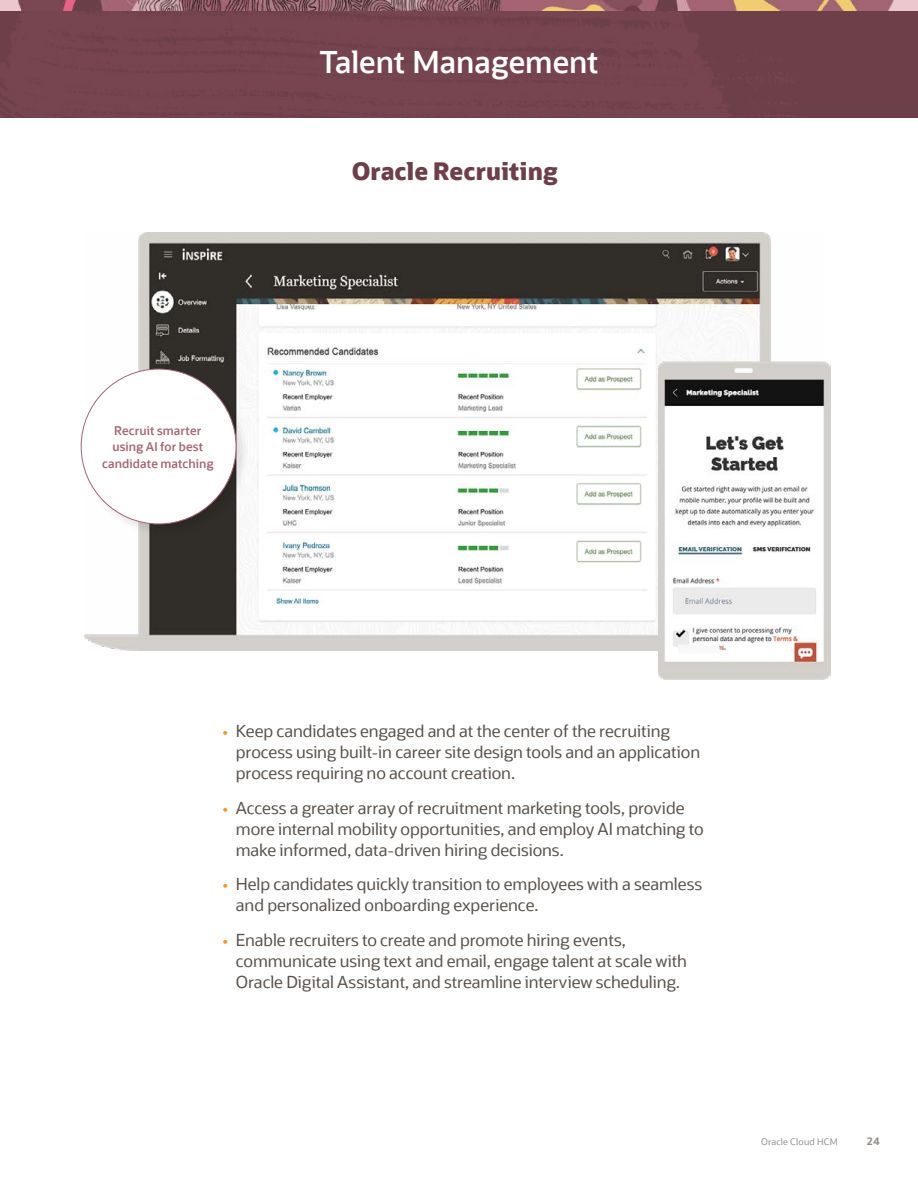
<style>
.page{position:relative;width:918px;height:1188px;background:#fff}
.page>*{position:absolute;margin:0;border:0;box-sizing:border-box;transform-origin:0 0}
.A___Headline{font:600 30px "Oracle Sans";color:#fff}
.Heading_1_Product{font:800 24px "Oracle Sans";letter-spacing:.005em;color:#6c3f49}
.t1{font:16.5px/21px "Oracle Sans";letter-spacing:-.005em;color:#5a5149}
.t2{font:600 12px/16.5px "Oracle Sans";letter-spacing:.01em;color:#a36472;text-align:center}
.t3{font:700 10.5px "Oracle Sans";color:#958f8b}
.t4{font:9px "Oracle Sans";letter-spacing:.025em;color:#958f8b}
.s1{color:#f7901e}
</style>
<div class="page">
<img style="left:85px;top:233px;width:686px;height:418px">
<img style="left:659px;top:361px;width:172px;height:319px">
<div style="left:0;top:0;width:918px;height:118px;background:#6c3f49"></div>
<img style="left:0;top:10px;width:867px;height:108px">
<img style="left:0;top:0;width:918px;height:10px">
<div style="left:81px;top:369px;width:169px;height:169px;background:#000;opacity:.1"></div>
<div style="left:81px;top:369px;width:155px;height:155px;background:#fff;border-radius:50%"></div>
<p class="t2" style="left:102px;top:422px;width:113px">Recruit smarter using AI for best candidate matching</p>
<p class="A___Headline" style="left:319px;top:44px;width:281px">Talent Management</p>
<p class="Heading_1_Product" style="left:352px;top:156px;width:208px">Oracle Recruiting</p>
<p class="t1" style="left:236px;top:721px;width:466px;text-indent:-14px"><span class="s1">•</span> Keep candidates engaged and at the center of the recruiting process using built-in career site design tools and an application process requiring no account creation.</p>
<p class="t1" style="left:236px;top:797px;width:469px;text-indent:-14px"><span class="s1">•</span> Access a greater array of recruitment marketing tools, provide more internal mobility opportunities, and employ AI matching to make informed, data-driven hiring decisions.</p>
<p class="t1" style="left:236px;top:874px;width:468px;text-indent:-14px"><span class="s1">•</span> Help candidates quickly transition to employees with a seamless and personalized onboarding experience.</p>
<p class="t1" style="left:236px;top:929px;width:453px;text-indent:-14px"><span class="s1">•</span> Enable recruiters to create and promote hiring events, communicate using text and email, engage talent at scale with<br>Oracle Digital Assistant, and streamline interview scheduling.</p>
<p class="t4" style="left:761px;top:1136px;width:78px">Oracle Cloud HCM</p>
<p class="t3" style="left:867px;top:1135px;width:14px">24</p>
</div>
